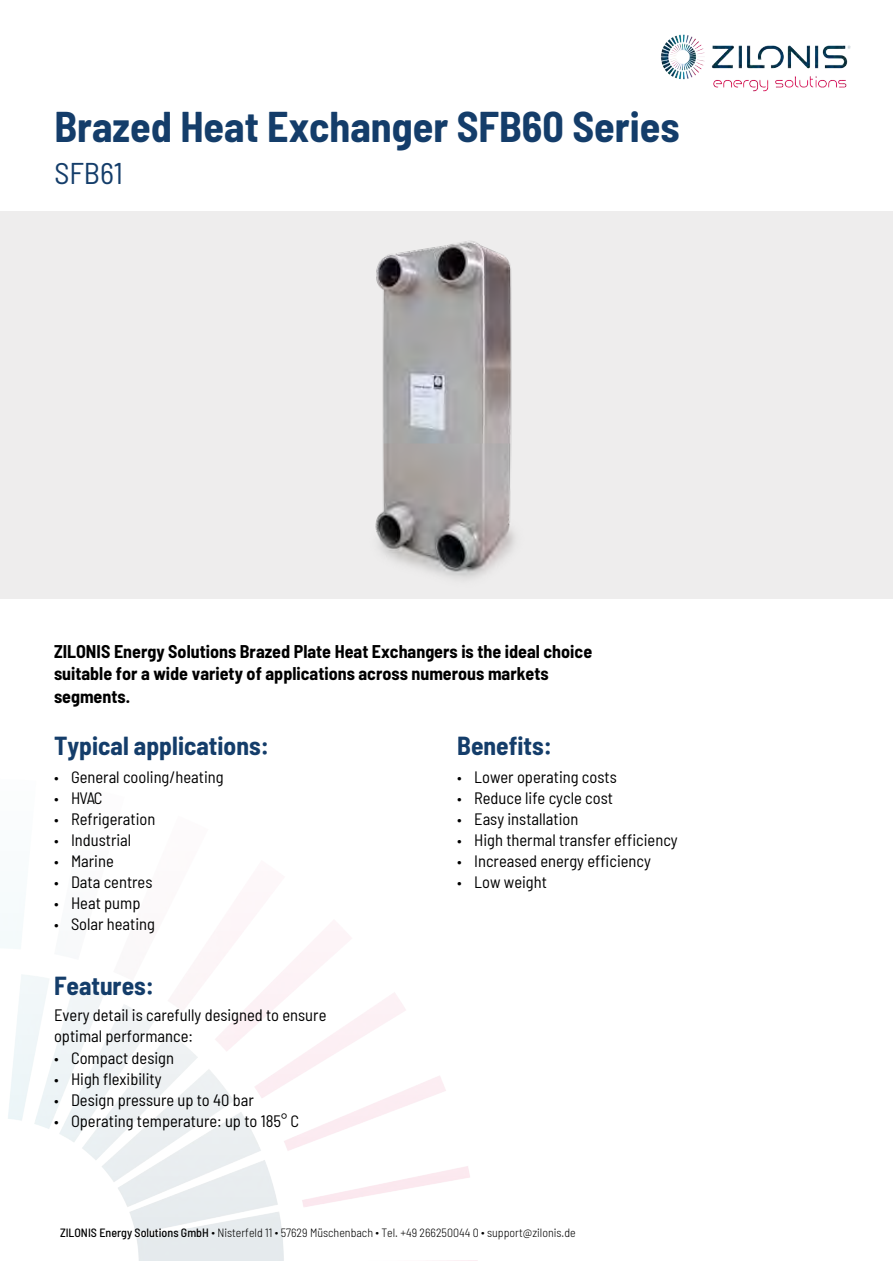
<style>
.page{position:relative;width:893px;height:1263px;background:#fff}
.page>*{position:absolute;margin:0;border:0;box-sizing:border-box;transform-origin:0 0}
.t1{font:700 semi-condensed 42px "Barlow";color:#143d6a}
.t2{font:semi-condensed 30px "Barlow";color:#143d6a}
.t3{font:700 semi-condensed 25.5px "Barlow";color:#143d6a}
.t4{font:700 semi-condensed 18px/22.5px "Barlow";color:#000}
.t5{font:semi-condensed 16.5px/21px "Barlow";color:#000}
.t6{font:300 semi-condensed 12px "Barlow";color:#000}
.s1{font-family:"Myriad Pro";font-stretch:normal}
.s2{font-weight:500}
</style>
<div class="page">
<div style="left:0;top:211px;width:893px;height:388px;background:#eeeded"></div>
<img style="left:375px;top:241px;width:140px;height:338px">
<img style="left:661px;top:34px;width:190px;height:58px">
<h1 class="t1" style="left:54px;top:97px;width:627px">Brazed Heat Exchanger SFB60 Series</h1>
<h2 class="t2" style="left:54px;top:152px;width:70px">SFB61</h2>
<p class="t4" style="left:54px;top:639px;width:540px">ZILONIS Energy Solutions Brazed Plate Heat Exchangers is the ideal choice suitable for a wide variety of applications across numerous markets segments.</p>
<h3 class="t3" style="left:54px;top:727px;width:216px">Typical applications:</h3>
<p class="t5" style="left:54px;top:765px;width:171px"><span class="s1">•</span> General cooling/heating</p>
<p class="t5" style="left:54px;top:786px;width:50px"><span class="s1">•</span> HVAC</p>
<p class="t5" style="left:54px;top:807px;width:103px"><span class="s1">•</span> Refrigeration</p>
<p class="t5" style="left:54px;top:828px;width:79px"><span class="s1">•</span> Industrial</p>
<p class="t5" style="left:54px;top:849px;width:61px"><span class="s1">•</span> Marine</p>
<p class="t5" style="left:54px;top:870px;width:100px"><span class="s1">•</span> Data centres</p>
<p class="t5" style="left:54px;top:891px;width:88px"><span class="s1">•</span> Heat pump</p>
<p class="t5" style="left:54px;top:912px;width:103px"><span class="s1">•</span> Solar heating</p>
<h3 class="t3" style="left:54px;top:967px;width:102px">Features:</h3>
<p class="t5" style="left:54px;top:1003px;width:274px">Every detail is carefully designed to ensure optimal performance:</p>
<p class="t5" style="left:54px;top:1047px;width:121px"><span class="s1">•</span> Compact design</p>
<p class="t5" style="left:54px;top:1068px;width:109px"><span class="s1">•</span> High flexibility</p>
<p class="t5" style="left:54px;top:1089px;width:201px"><span class="s1">•</span> Design pressure up to 40 bar</p>
<p class="t5" style="left:54px;top:1110px;width:247px"><span class="s1">•</span> Operating temperature: up to 185° C</p>
<h3 class="t3" style="left:457px;top:727px;width:96px">Benefits:</h3>
<p class="t5" style="left:457px;top:765px;width:161px"><span class="s1">•</span> Lower operating costs</p>
<p class="t5" style="left:457px;top:786px;width:157px"><span class="s1">•</span> Reduce life cycle cost</p>
<p class="t5" style="left:457px;top:807px;width:123px"><span class="s1">•</span> Easy installation</p>
<p class="t5" style="left:457px;top:828px;width:222px"><span class="s1">•</span> High thermal transfer efficiency</p>
<p class="t5" style="left:457px;top:849px;width:195px"><span class="s1">•</span> Increased energy efficiency</p>
<p class="t5" style="left:457px;top:870px;width:91px"><span class="s1">•</span> Low weight</p>
<p class="t6" style="left:60px;top:1224px;width:517px"><span class="s2">ZILONIS Energy Solutions GmbH</span> ∙ Nisterfeld 11 ∙ 57629 Müschenbach ∙ Tel. +49 266250044 0 ∙ support@zilonis.de</p>
</div>
